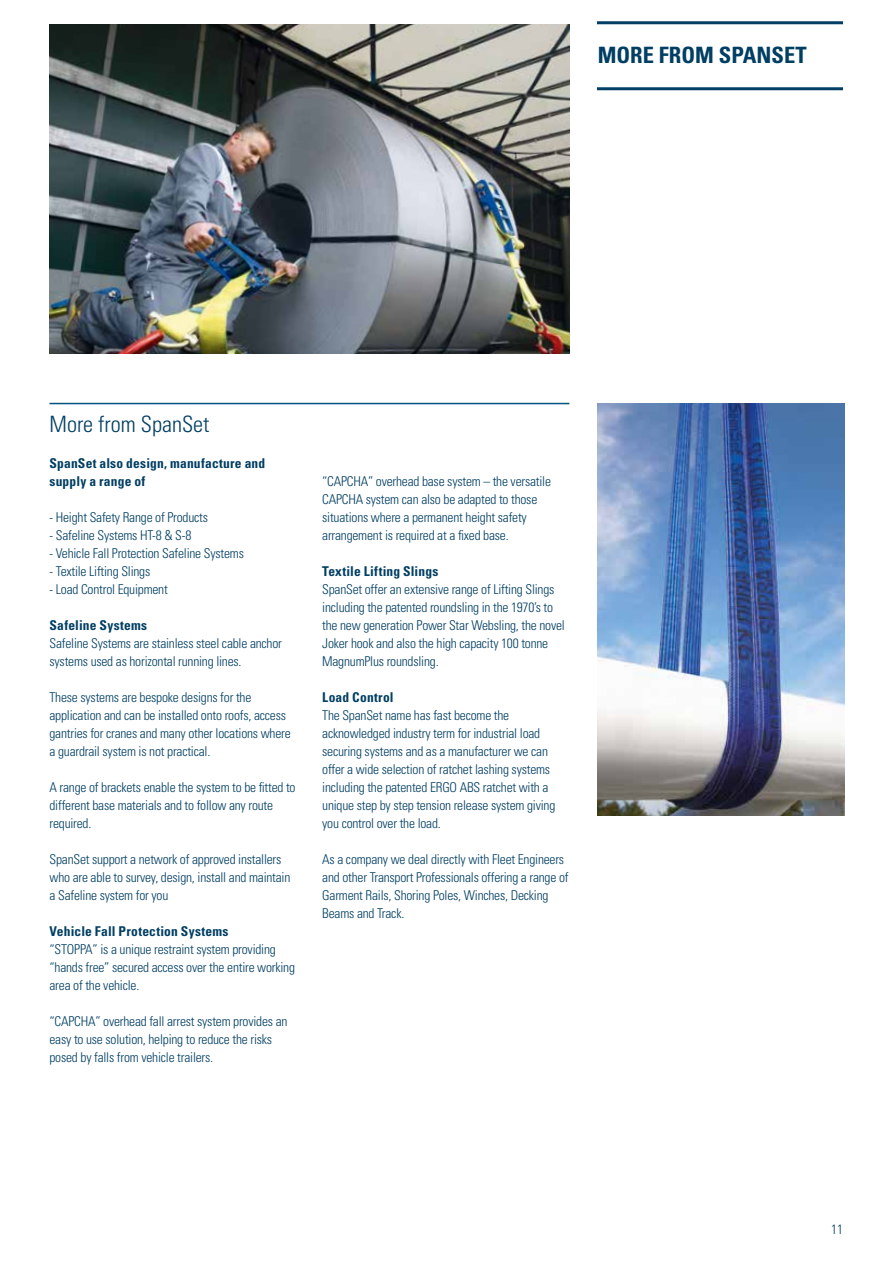
<style>
.page{position:relative;width:893px;height:1263px;background:#fff}
.page>*{position:absolute;margin:0;border:0;box-sizing:border-box;transform-origin:0 0}
.t1{font:700 condensed 22.5px "Univers";color:#003e63}
.t2{font:300 condensed 22.5px "Univers";color:#003e63}
.t3{font:300 condensed 13.5px/18px "Univers";letter-spacing:-.015em;color:#003e63}
.t4{font:700 condensed 13.5px/18px "Univers";letter-spacing:.015em;color:#003e63}
</style>
<div class="page">
<hr style="left:597px;top:87px;width:246px;height:3px;background:#003e63">
<hr style="left:597px;top:21px;width:246px;height:3px;background:#003e63">
<hr style="left:50px;top:403px;width:519px;height:1px;background:#00537f">
<img style="left:598px;top:403px;width:246px;height:413px">
<img style="left:50px;top:24px;width:519px;height:330px">
<h1 class="t1" style="left:598px;top:41px;width:210px">MORE FROM SPANSET</h1>
<h1 class="t2" style="left:50px;top:411px;width:161px">More from SpanSet</h1>
<p class="t4" style="left:50px;top:454px;width:217px">SpanSet also design, manufacture and supply a range of</p>
<p class="t3" style="left:50px;top:508px;width:160px">- Height Safety Range of Products</p>
<p class="t3" style="left:50px;top:526px;width:143px">- Safeline Systems HT-8 &amp; S-8</p>
<p class="t3" style="left:50px;top:544px;width:196px">- Vehicle Fall Protection Safeline Systems</p>
<p class="t3" style="left:50px;top:562px;width:102px">- Textile Lifting Slings</p>
<p class="t3" style="left:50px;top:580px;width:120px">- Load Control Equipment</p>
<p class="t4" style="left:50px;top:616px;width:99px">Safeline Systems</p>
<p class="t3" style="left:50px;top:634px;width:234px">Safeline Systems are stainless steel cable anchor systems used as horizontal running lines.</p>
<p class="t3" style="left:50px;top:688px;width:243px">These systems are bespoke designs for the application and can be installed onto roofs, access gantries for cranes and many other locations where a guardrail system is not practical.</p>
<p class="t3" style="left:50px;top:778px;width:248px">A range of brackets enable the system to be fitted to different base materials and to follow any route required.</p>
<p class="t3" style="left:50px;top:850px;width:242px">SpanSet support a network of approved installers who are able to survey, design, install and maintain a Safeline system for you</p>
<p class="t4" style="left:50px;top:922px;width:181px">Vehicle Fall Protection Systems</p>
<p class="t3" style="left:50px;top:940px;width:247px">“STOPPA” is a unique restraint system providing “hands free” secured access over the entire working area of the vehicle.</p>
<p class="t3" style="left:50px;top:1012px;width:239px">“CAPCHA” overhead fall arrest system provides an easy to use solution, helping to reduce the risks posed by falls from vehicle trailers.</p>
<p class="t3" style="left:322px;top:472px;width:230px">“CAPCHA” overhead base system – the versatile CAPCHA system can also be adapted to those situations where a permanent height safety arrangement is required at a fixed base.</p>
<p class="t4" style="left:322px;top:562px;width:118px">Textile Lifting Slings</p>
<p class="t3" style="left:322px;top:580px;width:244px">SpanSet offer an extensive range of Lifting Slings including the patented roundsling in the 1970’s to the new generation Power Star Websling, the novel Joker hook and also the high capacity 100 tonne MagnumPlus roundsling.</p>
<p class="t4" style="left:322px;top:688px;width:73px">Load Control</p>
<p class="t3" style="left:322px;top:706px;width:235px">The SpanSet name has fast become the acknowledged industry term for industrial load securing systems and as a manufacturer we can offer a wide selection of ratchet lashing systems including the patented ERGO ABS ratchet with a unique step by step tension release system giving you control over the load.</p>
<p class="t3" style="left:322px;top:850px;width:248px">As a company we deal directly with Fleet Engineers and other Transport Professionals offering a range of Garment Rails, Shoring Poles, Winches, Decking Beams and Track.</p>
<p class="t3" style="left:831px;top:1220px;width:13px">11</p>
</div>
